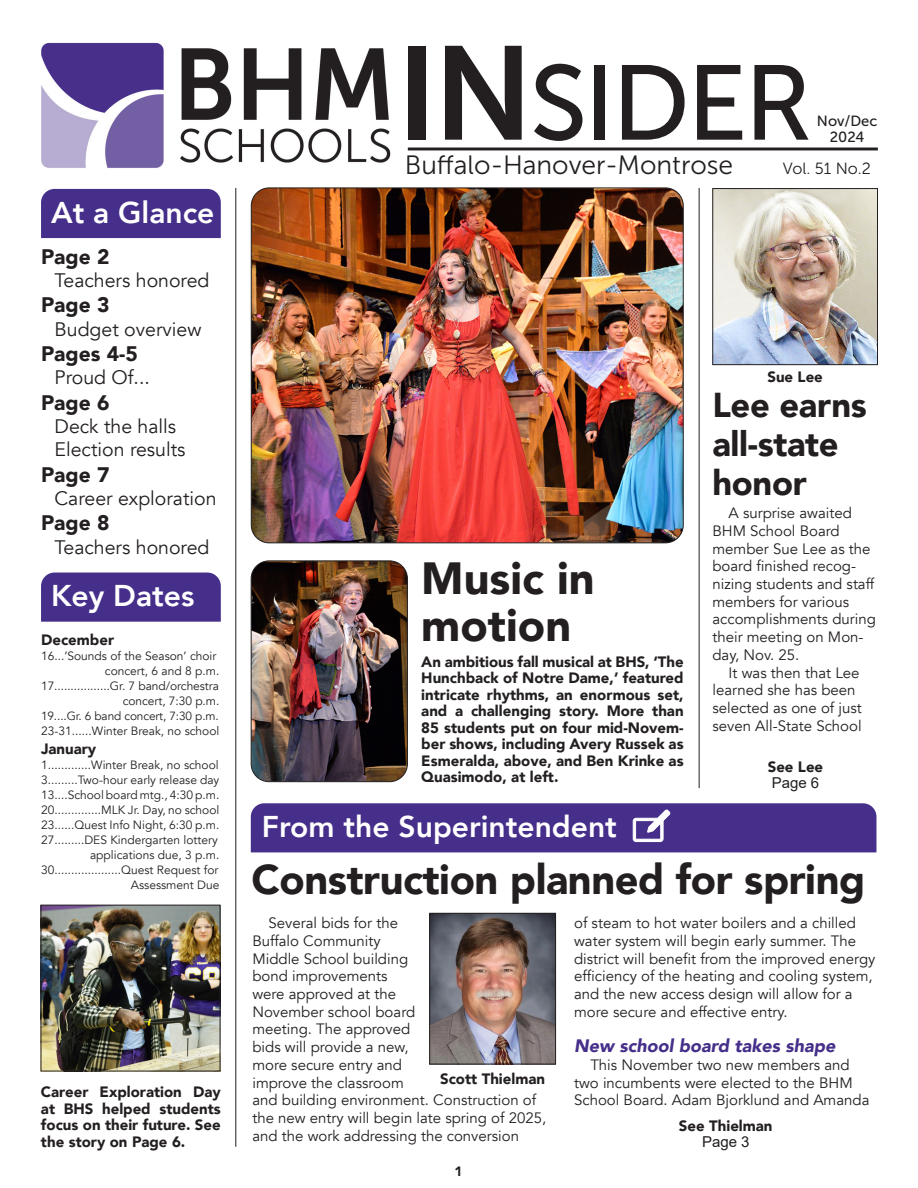
<style>
.page{position:relative;width:918px;height:1188px;background:#fff}
.page>*{position:absolute;margin:0;border:0;box-sizing:border-box;transform-origin:0 0}
.t1{font:105.75px "Museo Sans 500";letter-spacing:-.03em;color:#231f20}
.t2{font:900 45px/47.7px "Avenir";color:#231f20}
.t3{font:900 41.55px "Avenir";letter-spacing:-.01em;color:#231f20}
.t4{font:900 34.5px/38.7px "Avenir";letter-spacing:-.01em;color:#231f20}
.t5{font:800 30px "Avenir";color:#fff}
.t6{font:26.4px "Museo Sans 300";color:#231f20}
.Body_Text{font:900 21px "Avenir";color:#231f20}
.Body_Text-2{font:19.5px "Avenir";color:#231f20}
.t7{font:italic 900 18px "Avenir";color:#462f8a}
.t8{font:16.2px "Museo Sans 300";color:#231f20}
.t9{font:15px/17.7px "Avenir";color:#231f20}
.Body_Text-3{font:900 15px/16.5px "Avenir";color:#231f20;text-align:justify}
.t10{font:15px "Arial";color:#231f20}
.t11{font:14.7px/16.2px "Museo Sans 500";color:#231f20;text-align:center}
.t12{font:900 13.5px "Avenir";color:#231f20}
.Body_Text-4{font:12px "Avenir";color:#231f20}
.Body_Text-5{font:11.85px "Avenir";letter-spacing:-.01em;color:#231f20}
.s1{font-family:"Museo Sans 700";font-size:132.3px}
</style>
<div class="page">
<div style="left:41px;top:189px;width:180px;height:49px;background:#462f8a"></div>
<div style="left:41px;top:573px;width:180px;height:49px;background:#462f8a"></div>
<img style="left:251px;top:188px;width:432px;height:355px">
<img style="left:251px;top:561px;width:156px;height:221px">
<div style="left:251px;top:561px;width:157px;height:221px;border:1px solid #231f20;border-radius:18px"></div>
<img style="left:431px;top:915px;width:123px;height:147px">
<div style="left:429px;top:913px;width:127px;height:151px;border:1px solid #231f20"></div>
<img style="left:43px;top:907px;width:175px;height:162px">
<div style="left:41px;top:905px;width:179px;height:166px;border:1px solid #231f20"></div>
<img style="left:41px;top:42px;width:350px;height:126px">
<hr style="left:408px;top:148px;width:470px;height:2px;background:#231f20">
<hr style="left:235px;top:188px;width:1px;height:959px;background:#231f20">
<div style="left:251px;top:803px;width:625px;height:49px;background:#462f8a"></div>
<img style="left:714px;top:190px;width:162px;height:173px">
<div style="left:712px;top:188px;width:166px;height:177px;border:1px solid #231f20"></div>
<hr style="left:699px;top:188px;width:1px;height:600px;background:#231f20">
<p class="t5" style="left:51px;top:189px;width:165px">At a Glance</p>
<p class="Body_Text" style="left:41px;top:239px;width:70px">Page 2</p>
<p class="Body_Text-2" style="left:55px;top:269px;width:156px">Teachers honored</p>
<p class="Body_Text" style="left:41px;top:287px;width:70px">Page 3</p>
<p class="Body_Text-2" style="left:55px;top:317px;width:148px">Budget overview</p>
<p class="Body_Text" style="left:41px;top:336px;width:98px">Pages 4-5</p>
<p class="Body_Text-2" style="left:55px;top:366px;width:97px">Proud Of...</p>
<p class="Body_Text" style="left:41px;top:384px;width:70px">Page 6</p>
<p class="Body_Text-2" style="left:55px;top:415px;width:123px">Deck the halls</p>
<p class="Body_Text-2" style="left:55px;top:438px;width:133px">Election results</p>
<p class="Body_Text" style="left:41px;top:456px;width:70px">Page 7</p>
<p class="Body_Text-2" style="left:55px;top:487px;width:164px">Career exploration</p>
<p class="Body_Text" style="left:41px;top:505px;width:70px">Page 8</p>
<p class="Body_Text-2" style="left:55px;top:535px;width:156px">Teachers honored</p>
<p class="t5" style="left:51px;top:573px;width:145px">Key Dates</p>
<p class="Body_Text-3" style="left:41px;top:631px;width:75px">December</p>
<p class="Body_Text-4" style="left:41px;top:649px;width:177px">16...’Sounds of the Season’ choir</p>
<p class="Body_Text-4" style="left:105px;top:664px;width:116px">concert, 6 and 8 p.m.</p>
<p class="Body_Text-4" style="left:41px;top:679px;width:179px">17.................Gr. 7 band/orchestra</p>
<p class="Body_Text-4" style="left:123px;top:694px;width:98px">concert, 7:30 p.m.</p>
<p class="Body_Text-5" style="left:41px;top:709px;width:179px">19....Gr. 6 band concert, 7:30 p.m.</p>
<p class="Body_Text-4" style="left:41px;top:724px;width:180px">23-31......Winter Break, no school</p>
<p class="Body_Text-3" style="left:41px;top:740px;width:57px">January</p>
<p class="Body_Text-4" style="left:41px;top:757px;width:179px">1.............Winter Break, no school</p>
<p class="Body_Text-4" style="left:41px;top:772px;width:180px">3.........Two-hour early release day</p>
<p class="Body_Text-4" style="left:41px;top:787px;width:180px">13....School board mtg., 4:30 p.m.</p>
<p class="Body_Text-4" style="left:41px;top:802px;width:180px">20..............MLK Jr. Day, no school</p>
<p class="Body_Text-4" style="left:41px;top:817px;width:180px">23......Quest Info Night, 6:30 p.m.</p>
<p class="Body_Text-4" style="left:41px;top:832px;width:178px">27.........DES Kindergarten lottery</p>
<p class="Body_Text-4" style="left:90px;top:847px;width:131px">applications due, 3 p.m.</p>
<p class="Body_Text-4" style="left:41px;top:862px;width:179px">30....................Quest Request for</p>
<p class="Body_Text-4" style="left:131px;top:877px;width:90px">Assessment Due</p>
<p class="Body_Text-3" style="left:41px;top:1083px;width:181px">Career Exploration Day at BHS helped students focus on their future. See the story on Page 6.</p>
<p class="t1" style="left:396px;top:45px;width:417px"><span class="s1">IN</span>SIDER</p>
<p class="t11" style="left:817px;top:113px;width:62px">Nov/Dec<br>2024</p>
<p class="t6" style="left:405px;top:151px;width:330px">Buffalo-Hanover-Montrose</p>
<p class="t8" style="left:783px;top:160px;width:90px">Vol. 51 No.2</p>
<p class="Body_Text-3" style="left:767px;top:369px;width:57px">Sue Lee</p>
<p class="t2" style="left:421px;top:553px;width:175px">Music in motion</p>
<p class="Body_Text-3" style="left:421px;top:653px;width:264px">An ambitious fall musical at BHS, ‘The Hunchback of Notre Dame,’ featured intricate rhythms, an enormous set, and a challenging story. More than 85 students put on four mid-Novem&shy;ber shows, including Avery Russek as Esmeralda, above, and Ben Krinke as Quasimodo, at left.</p>
<p class="t5" style="left:262px;top:803px;width:357px">From the Superintendent</p>
<p class="t4" style="left:712px;top:385px;width:156px">Lee earns all-state honor</p>
<p class="t9" style="left:712px;top:505px;width:165px;text-indent:16px">A surprise awaited<br>BHM School Board member Sue Lee as the board finished recog&shy;nizing students and staff members for various accomplishments during their meeting on Mon&shy;day, Nov. 25.</p>
<p class="t9" style="left:712px;top:664px;width:151px;text-indent:16px">It was then that Lee learned she has been selected as one of just seven All-State School</p>
<p class="Body_Text-3" style="left:768px;top:758px;width:57px">See Lee</p>
<p class="t10" style="left:772px;top:772px;width:49px">Page 6</p>
<p class="t3" style="left:252px;top:844px;width:615px">Construction planned for spring</p>
<p class="t9" style="left:252px;top:915px;width:295px;text-indent:16px">Several bids for the<br>Buffalo Community<br>Middle School building<br>bond improvements<br>were approved at the<br>November school board<br>meeting. The approved<br>bids will provide a new,<br>more secure entry and<br>improve the classroom<br>and building environment. Construction of the new entry will begin late spring of 2025, and the work addressing the conversion</p>
<p class="t9" style="left:574px;top:915px;width:303px">of steam to hot water boilers and a chilled water system will begin early summer. The district will benefit from the improved energy efficiency of the heating and cooling system, and the new access design will allow for a more secure and effective entry.</p>
<p class="t7" style="left:574px;top:1031px;width:263px">New school board takes shape</p>
<p class="t9" style="left:574px;top:1056px;width:297px;text-indent:16px">This November two new members and two incumbents were elected to the BHM<br>School Board. Adam Bjorklund and Amanda</p>
<p class="Body_Text-3" style="left:440px;top:1070px;width:106px">Scott Thielman</p>
<p class="Body_Text-3" style="left:679px;top:1117px;width:95px">See Thielman</p>
<p class="t10" style="left:702px;top:1132px;width:49px">Page 3</p>
<p class="t12" style="left:454px;top:1159px;width:9px">1</p>
</div>
